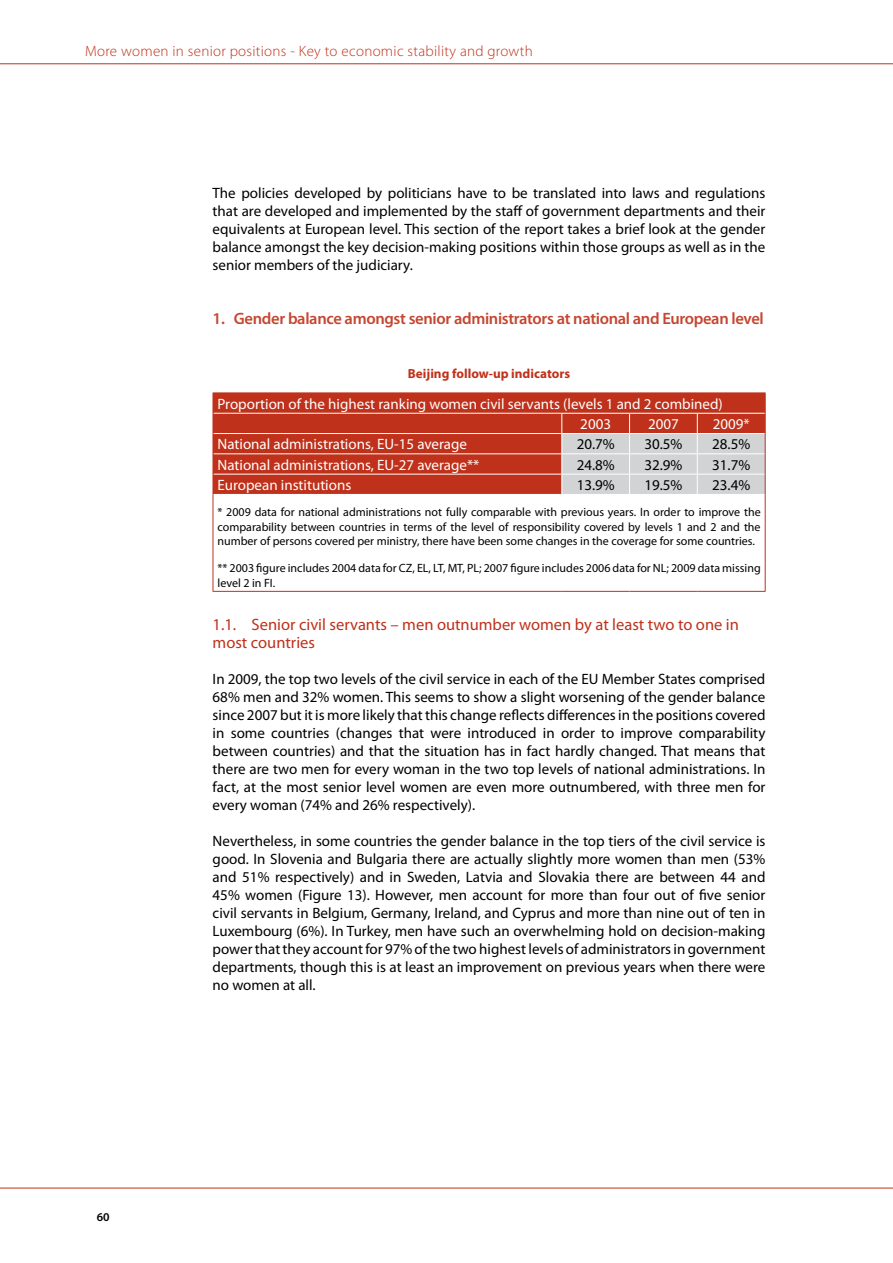
<style>
.page{position:relative;width:893px;height:1263px;background:#fff}
.page>*{position:absolute;margin:0;border:0;box-sizing:border-box;transform-origin:0 0}
.t1{font:16.5px/18px "Myriad Pro";color:#bf311a}
.t2{font:600 16.5px "Myriad Pro";letter-spacing:-.02em;color:#c54631}
.t3{font:15px/18px "Myriad Pro";color:#000;text-align:justify}
.t4{font:15px/20.2px "Myriad Pro";color:#fff}
.t5{font:300 15px "Myriad Pro";letter-spacing:.02em;color:#bf311a}
.t6{font:700 13.2px "Myriad Pro";color:#bf311a}
.t7{font:12px/14.4px "Myriad Pro";color:#000;text-align:justify}
.t8{font:600 12px "Myriad Pro";color:#000}
</style>
<div class="page">
<hr style="left:0;top:1188px;width:893px;height:1px;background:#bf311a">
<hr style="left:0;top:63px;width:893px;height:1px;background:#bf311a">
<div style="left:214px;top:394px;width:347px;height:100px;background:#bf311a"></div>
<svg style="left:214px;top:503px;width:551px;height:88px"></svg>
<hr style="left:213px;top:413px;width:349px;height:1px;background:#fff">
<hr style="left:213px;top:433px;width:349px;height:1px;background:#fff">
<hr style="left:213px;top:453px;width:349px;height:1px;background:#fff">
<hr style="left:213px;top:474px;width:349px;height:1px;background:#fff">
<hr style="left:213px;top:393px;width:349px;height:1px;background:#bf311a">
<svg style="left:213px;top:394px;width:1px;height:109px"></svg>
<svg style="left:561px;top:393px;width:205px;height:110px;background:#d09f97"></svg>
<hr style="left:213px;top:503px;width:1px;height:88px;background:#bf311a">
<hr style="left:213px;top:591px;width:349px;height:1px;background:#bf311a">
<hr style="left:562px;top:591px;width:68px;height:1px;background:#bf311a">
<hr style="left:630px;top:591px;width:67px;height:1px;background:#bf311a">
<hr style="left:697px;top:591px;width:68px;height:1px;background:#bf311a">
<hr style="left:765px;top:503px;width:1px;height:88px;background:#bf311a">
<p class="t5" style="left:85px;top:43px;width:449px">More women in senior positions - Key to economic stability and growth</p>
<p class="t3" style="left:213px;top:184px;width:554px">The policies developed by politicians have to be translated into laws and regulations that are developed and implemented by the staff of government departments and their equivalents at European level. This section of the report takes a brief look at the gender balance amongst the key decision-making positions within those groups as well as in the senior members of the judiciary.</p>
<p class="t2" style="left:213px;top:308px;width:553px">1. Gender balance amongst senior administrators at national and European level</p>
<p class="t6" style="left:408px;top:365px;width:164px">Beijing follow-up indicators</p>
<p class="t4" style="left:580px;top:393px;width:144px;text-indent:-363px">Proportion of the highest ranking women civil servants (levels 1 and 2 combined)<br>2003</p>
<p class="t4" style="left:648px;top:414px;width:32px">2007</p>
<p class="t4" style="left:713px;top:414px;width:39px">2009*</p>
<p class="t8" style="left:97px;top:1209px;width:14px">60</p>
<p class="t4" style="left:218px;top:434px;width:251px">National administrations, EU-15 average</p>
<p class="t3" style="left:577px;top:435px;width:40px">20.7%</p>
<p class="t3" style="left:644px;top:435px;width:40px">30.5%</p>
<p class="t3" style="left:712px;top:435px;width:40px">28.5%</p>
<p class="t4" style="left:218px;top:454px;width:263px">National administrations, EU-27 average**</p>
<p class="t3" style="left:577px;top:455px;width:40px">24.8%</p>
<p class="t3" style="left:644px;top:455px;width:40px">32.9%</p>
<p class="t3" style="left:712px;top:455px;width:40px">31.7%</p>
<p class="t4" style="left:218px;top:474px;width:135px">European institutions</p>
<p class="t3" style="left:577px;top:476px;width:40px">13.9%</p>
<p class="t3" style="left:644px;top:476px;width:40px">19.5%</p>
<p class="t3" style="left:712px;top:476px;width:40px">23.4%</p>
<p class="t7" style="left:217px;top:505px;width:545px">* 2009 data for national administrations not fully comparable with previous years. In order to improve the comparability between countries in terms of the level of responsibility covered by levels 1 and 2 and the number of persons covered per ministry, there have been some changes in the coverage for some countries.</p>
<p class="t7" style="left:217px;top:561px;width:545px">** 2003 figure includes 2004 data for CZ, EL, LT, MT, PL; 2007 figure includes 2006 data for NL; 2009 data missing level 2 in FI.</p>
<p class="t1" style="left:213px;top:615px;width:528px">1.1. Senior civil servants – men outnumber women by at least two to one in most countries</p>
<p class="t3" style="left:213px;top:670px;width:554px">In 2009, the top two levels of the civil service in each of the EU Member States comprised 68% men and 32% women. This seems to show a slight worsening of the gender balance since 2007 but it is more likely that this change reflects differences in the positions covered in some countries (changes that were introduced in order to improve comparability between countries) and that the situation has in fact hardly changed. That means that there are two men for every woman in the two top levels of national administrations. In fact, at the most senior level women are even more outnumbered, with three men for every woman (74% and 26% respectively).</p>
<p class="t3" style="left:213px;top:832px;width:554px">Nevertheless, in some countries the gender balance in the top tiers of the civil service is good. In Slovenia and Bulgaria there are actually slightly more women than men (53% and 51% respectively) and in Sweden, Latvia and Slovakia there are between 44 and 45% women (Figure 13). However, men account for more than four out of five senior civil servants in Belgium, Germany, Ireland, and Cyprus and more than nine out of ten in Luxembourg (6%). In Turkey, men have such an overwhelming hold on decision-making power that they account for 97% of the two highest levels of administrators in government departments, though this is at least an improvement on previous years when there were no women at all.</p>
</div>
